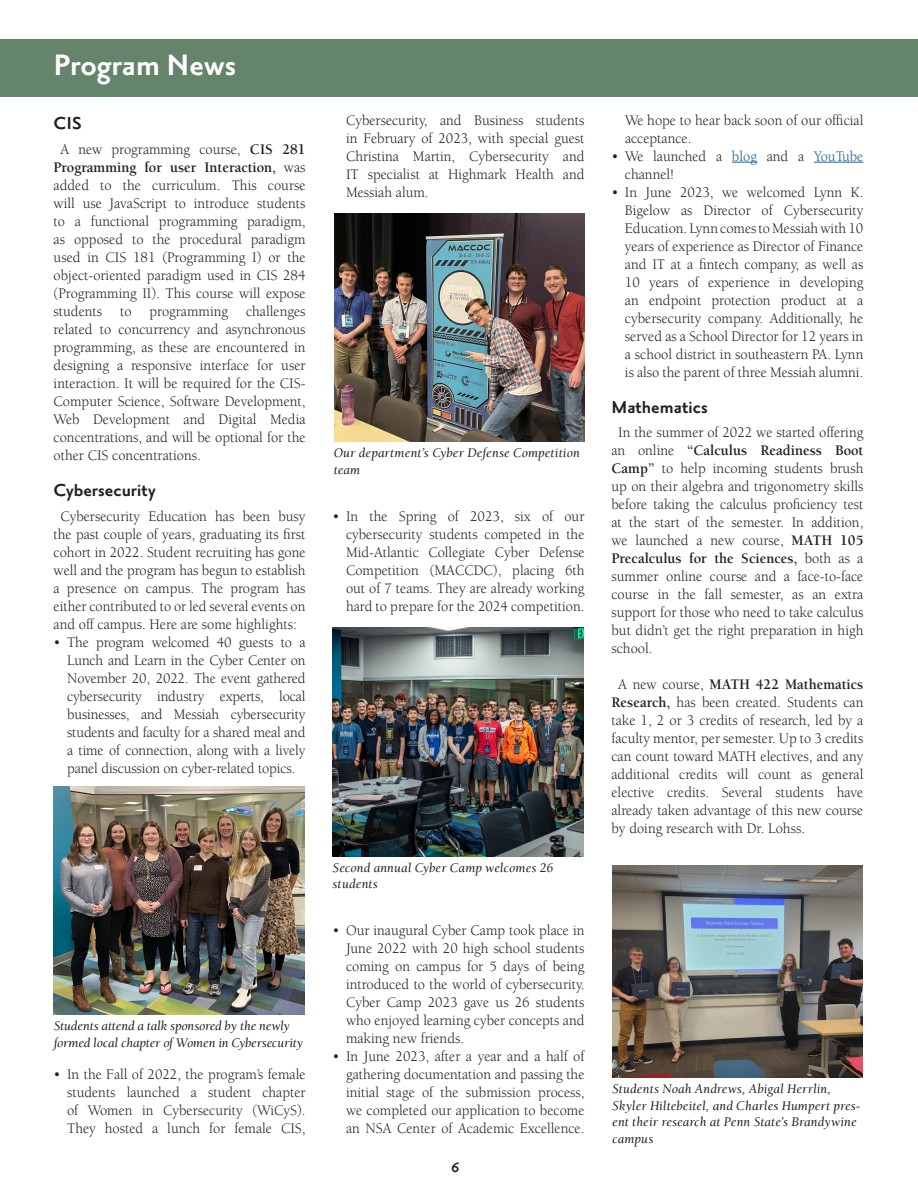
<style>
.page{position:relative;width:918px;height:1188px;background:#fff}
.page>*{position:absolute;margin:0;border:0;box-sizing:border-box;transform-origin:0 0}
.t1{font:700 36px "Priori Sans OT";color:#fff}
.t2{font:700 21px "Priori Sans OT";letter-spacing:-.005em;color:#231f20}
.t3{font:700 16.5px "Priori Sans OT";color:#231f20}
.t4{font:15px/18px "Berkeley Std";color:#231f20;text-align:justify;scale:.96 1}
.t5{font:italic 13.5px/16.5px "Berkeley Std";letter-spacing:.005em;color:#231f20}
.s1{font-weight:700}
.s2{color:#175d9e}
</style>
<div class="page">
<div style="left:0;top:39px;width:918px;height:58px;background:#64856c"></div>
<svg style="left:732px;top:162px;width:25px;height:1px"></svg>
<hr style="left:814px;top:162px;width:49px;height:1px;background:#175d9e">
<img style="left:54px;top:786px;width:251px;height:228px">
<img style="left:334px;top:213px;width:251px;height:228px">
<img style="left:612px;top:865px;width:251px;height:213px">
<img style="left:333px;top:628px;width:250px;height:228px">
<h1 class="t1" style="left:54px;top:49px;width:184px">Program News</h1>
<h2 class="t2" style="left:54px;top:114px;width:30px">CIS</h2>
<p class="t4" style="left:54px;top:141px;width:264px;text-indent:7px">A new programming course, <span class="s1">CIS 281<br>Programming for user Interaction,</span> was added to the curriculum. This course will use JavaScript to introduce students to a functional programming paradigm, as opposed to the procedural paradigm used in CIS 181 (Programming I) or the object-oriented paradigm used in CIS 284 (Programming II). This course will expose students to programming challenges related to concurrency and asynchronous programming, as these are encountered in designing a responsive interface for user interaction. It will be required for the CIS-Computer Science, Software Development, Web Development and Digital Media concentrations, and will be optional for the other CIS concentrations.</p>
<h2 class="t2" style="left:54px;top:481px;width:104px">Cybersecurity</h2>
<p class="t4" style="left:54px;top:507px;width:264px;text-align:center">Cybersecurity Education has been busy the past couple of years, graduating its first cohort in 2022. Student recruiting has gone well and the program has begun to establish a presence on campus. The program has either contributed to or led several events on and off campus. Here are some highlights:</p>
<p class="t4" style="left:67px;top:633px;width:250px;text-indent:-13px">• The program welcomed 40 guests to a Lunch and Learn in the Cyber Center on November 20, 2022. The event gathered cybersecurity industry experts, local businesses, and Messiah cybersecurity students and faculty for a shared meal and a time of connection, along with a lively panel discussion on cyber-related topics.</p>
<p class="t5" style="left:54px;top:1018px;width:251px">Students attend a talk sponsored by the newly formed local chapter of Women in Cybersecurity</p>
<p class="t4" style="left:67px;top:1065px;width:250px;text-indent:-13px">• In the Fall of 2022, the program’s female students launched a student chapter of Women in Cybersecurity (WiCyS).<br>They hosted a lunch for female CIS,</p>
<p class="t4" style="left:346px;top:111px;width:250px">Cybersecurity, and Business students in February of 2023, with special guest Christina Martin, Cybersecurity and IT specialist at Highmark Health and Messiah alum.</p>
<p class="t5" style="left:334px;top:445px;width:248px">Our department’s Cyber Defense Competition team</p>
<p class="t4" style="left:346px;top:507px;width:250px;text-indent:-13px">• In the Spring of 2023, six of our cybersecurity students competed in the Mid-Atlantic Collegiate Cyber Defense Competition (MACCDC), placing 6th out of 7 teams. They are already working hard to prepare for the 2024 competition.</p>
<p class="t5" style="left:333px;top:860px;width:222px">Second annual Cyber Camp welcomes 26 students</p>
<p class="t4" style="left:346px;top:921px;width:250px;text-indent:-13px">• Our inaugural Cyber Camp took place in June 2022 with 20 high school students coming on campus for 5 days of being introduced to the world of cybersecurity.<br>Cyber Camp 2023 gave us 26 students who enjoyed learning cyber concepts and making new friends.</p>
<p class="t4" style="left:346px;top:1047px;width:250px;text-indent:-13px">• In June 2023, after a year and a half of gathering documentation and passing the initial stage of the submission process, we completed our application to become an NSA Center of Academic Excellence.</p>
<p class="t3" style="left:451px;top:1160px;width:10px">6</p>
<p class="t4" style="left:625px;top:111px;width:250px">We hope to hear back soon of our official acceptance.</p>
<p class="t4" style="left:625px;top:147px;width:250px;text-indent:-13px">• We launched a <span class="s2">blog</span> and a <span class="s2">YouTube </span>channel!</p>
<p class="t4" style="left:625px;top:183px;width:250px;text-indent:-13px">• In June 2023, we welcomed Lynn K.<br>Bigelow as Director of Cybersecurity Education. Lynn comes to Messiah with 10 years of experience as Director of Finance and IT at a fintech company, as well as 10 years of experience in developing an endpoint protection product at a cybersecurity company. Additionally, he served as a School Director for 12 years in a school district in southeastern PA. Lynn is also the parent of three Messiah alumni.</p>
<h2 class="t2" style="left:612px;top:397px;width:98px">Mathematics</h2>
<p class="t4" style="left:612px;top:424px;width:264px;text-indent:7px">In the summer of 2022 we started offering an online <span class="s1">“Calculus Readiness Boot Camp”</span> to help incoming students brush up on their algebra and trigonometry skills before taking the calculus proficiency test at the start of the semester. In addition, we launched a new course, <span class="s1">MATH 105<br>Precalculus for the Sciences,</span> both as a summer online course and a face-to-face course in the fall semester, as an extra support for those who need to take calculus but didn’t get the right preparation in high school.</p>
<p class="t4" style="left:612px;top:676px;width:264px;text-indent:7px">A new course, <span class="s1">MATH 422 Mathematics Research,</span> has been created. Students can take 1, 2 or 3 credits of research, led by a faculty mentor, per semester. Up to 3 credits can count toward MATH electives, and any additional credits will count as general elective credits. Several students have already taken advantage of this new course by doing research with Dr. Lohss.</p>
<p class="t5" style="left:612px;top:1081px;width:250px">Students Noah Andrews, Abigal Herrlin, Skyler Hiltebeitel, and Charles Humpert pres&shy;ent their research at Penn State’s Brandywine campus</p>
</div>
